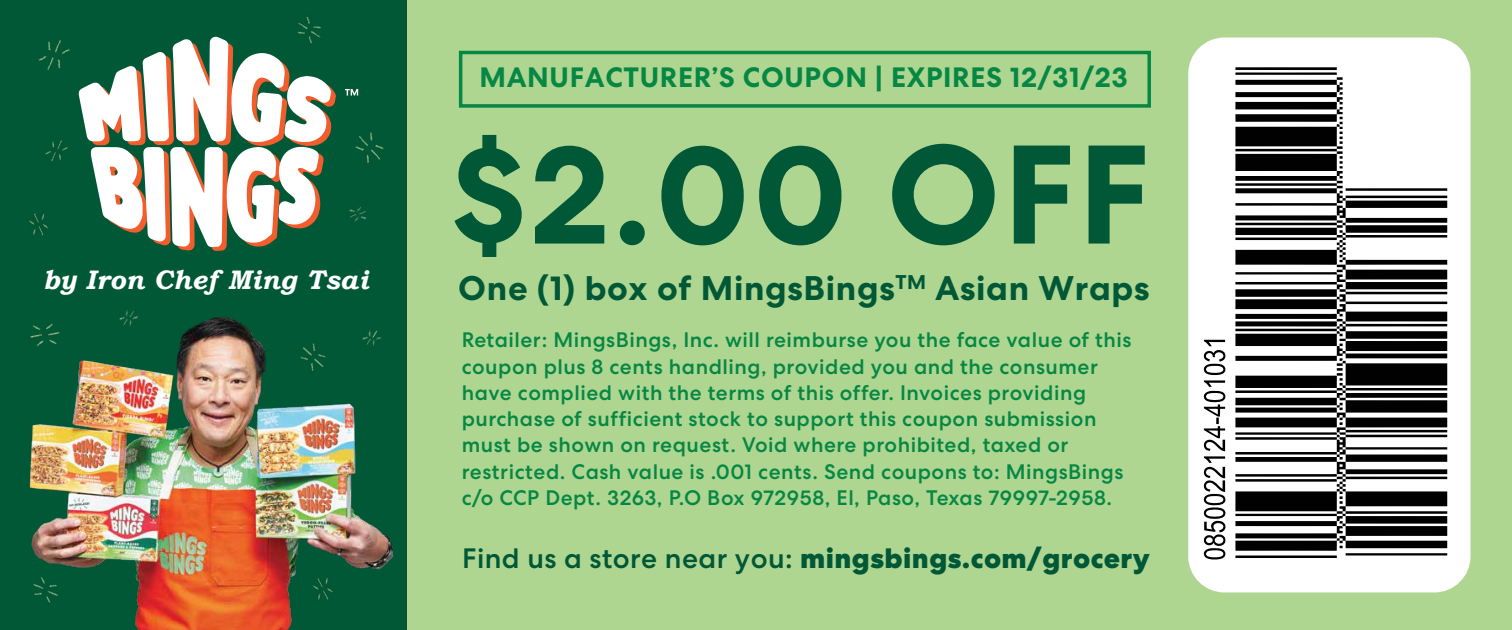
<style>
.page{position:relative;width:1512px;height:630px;background:#fff}
.page>*{position:absolute;margin:0;border:0;box-sizing:border-box;transform-origin:0 0}
.t1{font:700 140px "Centra No 2";color:#005837}
.t2{font:700 34.3px "Centra No 2";letter-spacing:.02em;color:#005837}
.t3{font:800 28px "Centra No 2";letter-spacing:.015em;color:#005837}
.t4{font:700 28px "Centra No 2";letter-spacing:.025em;color:#078744}
.t5{font:italic 700 26.6px "Bookman Old Style";letter-spacing:.01em;color:#fff}
.t6{font:500 21px/26.2px "Centra No 2";letter-spacing:.025em;color:#078744}
.s1{font-weight:500}
</style>
<div class="page">
<div style="left:0;top:0;width:422px;height:630px;background:#005837"></div>
<img style="left:29px;top:316px;width:365px;height:314px">
<svg style="left:78px;top:37px;width:258px;height:214px"></svg>
<svg style="left:345px;top:89px;width:13px;height:7px"></svg>
<img style="left:51px;top:157px;width:10px;height:5px">
<img style="left:45px;top:140px;width:23px;height:17px">
<img style="left:300px;top:26px;width:32px;height:26px">
<img style="left:286px;top:16px;width:32px;height:28px">
<img style="left:29px;top:569px;width:23px;height:35px">
<img style="left:38px;top:574px;width:29px;height:36px">
<img style="left:301px;top:343px;width:36px;height:38px">
<img style="left:288px;top:332px;width:36px;height:38px">
<img style="left:33px;top:231px;width:11px;height:5px">
<img style="left:29px;top:213px;width:20px;height:18px">
<img style="left:47px;top:63px;width:14px;height:7px">
<img style="left:38px;top:37px;width:41px;height:26px">
<img style="left:39px;top:316px;width:29px;height:36px">
<img style="left:29px;top:317px;width:21px;height:38px">
<img style="left:310px;top:580px;width:32px;height:29px">
<img style="left:303px;top:568px;width:32px;height:29px">
<img style="left:355px;top:132px;width:28px;height:30px">
<img style="left:113px;top:316px;width:25px;height:17px">
<img style="left:119px;top:310px;width:24px;height:14px">
<img style="left:356px;top:331px;width:25px;height:22px">
<img style="left:361px;top:322px;width:26px;height:23px">
<img style="left:349px;top:209px;width:3px;height:9px">
<img style="left:352px;top:207px;width:15px;height:15px">
<div style="left:408px;top:0;width:1104px;height:630px;background:#aed691"></div>
<div style="left:459px;top:51px;width:692px;height:57px;border:4px solid #078744"></div>
<div style="left:1188px;top:38px;width:283px;height:554px;background:#fff;border-radius:36px"></div>
<svg style="left:1203px;top:67px;width:244px;height:493px"></svg>
<p class="t5" style="left:44px;top:260px;width:326px">by Iron Chef Ming Tsai</p>
<h3 class="t4" style="left:479px;top:61px;width:650px">MANUFACTURER’S COUPON | EXPIRES 12/31/23</h3>
<h1 class="t1" style="left:450px;top:112px;width:701px">$2.00 OFF</h1>
<h2 class="t2" style="left:458px;top:268px;width:693px">One (1) box of MingsBings<sup>TM</sup> Asian Wraps</h2>
<p class="t6" style="left:462px;top:327px;width:671px">Retailer: MingsBings, Inc. will reimburse you the face value of this coupon plus 8 cents handling, provided you and the consumer have complied with the terms of this offer. Invoices providing purchase of sufficient stock to support this coupon submission must be shown on request. Void where prohibited, taxed or restricted. Cash value is .001 cents. Send coupons to: MingsBings c/o CCP Dept. 3263, P.O Box 972958, El, Paso, Texas 79997-2958.</p>
<h3 class="t3" style="left:462px;top:542px;width:689px"><span class="s1">Find us a store near you:</span> mingsbings.com/grocery</h3>
</div>
